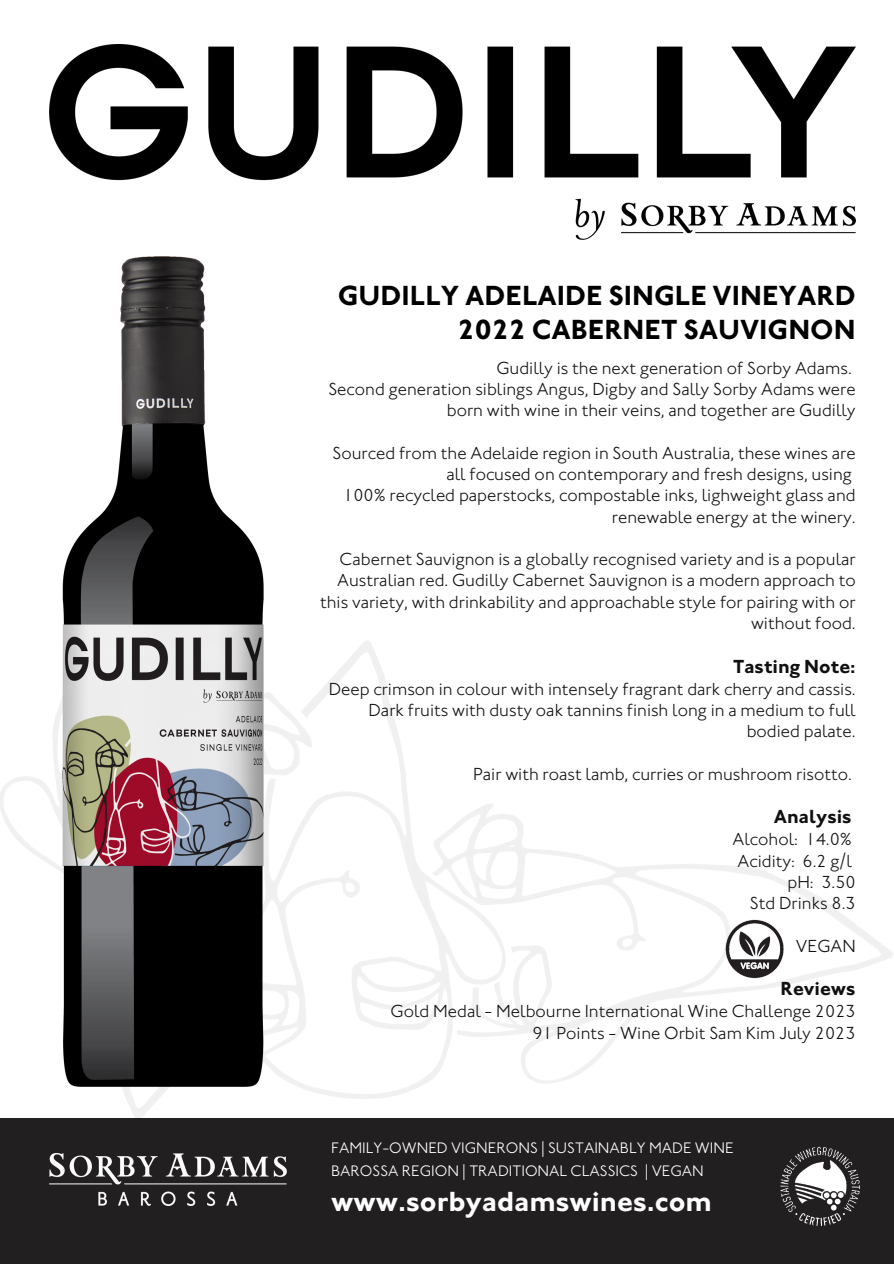
<style>
.page{position:relative;width:894px;height:1264px;background:#fff}
.page>*{position:absolute;margin:0;border:0;box-sizing:border-box;transform-origin:0 0}
.t1{font:700 28.5px/34.3px "Johnston ITC Pro";color:#000;text-align:right}
.t2{font:700 28.5px "Johnston ITC Pro";color:#fff}
.t3{font:700 19.5px "Johnston ITC Pro";color:#101010}
.t4{font:300 18px/21.3px "Johnston ITC Pro";color:#101010;text-align:right}
.t5{font:300 15.75px "Johnston ITC Pro";color:#fff}
</style>
<div class="page">
<div style="left:0;top:1118px;width:893px;height:145px;background:#221f20"></div>
<img style="left:780px;top:1146px;width:80px;height:80px">
<img style="left:0;top:641px;width:893px;height:477px">
<img style="left:18px;top:256px;width:289px;height:830px">
<img style="left:721px;top:914px;width:66px;height:68px">
<img style="left:50px;top:1153px;width:236px;height:52px">
<img style="left:50px;top:44px;width:805px;height:195px">
<p class="t1" style="left:338px;top:283px;width:519px">GUDILLY ADELAIDE SINGLE VINEYARD<br>2022 CABERNET SAUVIGNON</p>
<p class="t4" style="left:496px;top:360px;width:357px">Gudilly is the next generation of Sorby Adams.</p>
<p class="t4" style="left:328px;top:381px;width:528px">Second generation siblings Angus, Digby and Sally Sorby Adams were born with wine in their veins, and together are Gudilly</p>
<p class="t4" style="left:332px;top:445px;width:524px">Sourced from the Adelaide region in South Australia, these wines are all focused on contemporary and fresh designs, using</p>
<p class="t4" style="left:343px;top:487px;width:514px">100% recycled paperstocks, compostable inks, lighweight glass and renewable energy at the winery.</p>
<p class="t4" style="left:320px;top:551px;width:537px">Cabernet Sauvignon is a globally recognised variety and is a popular Australian red. Gudilly Cabernet Sauvignon is a modern approach to this variety, with drinkability and approachable style for pairing with or without food.</p>
<p class="t3" style="left:732px;top:659px;width:124px">Tasting Note:</p>
<p class="t4" style="left:328px;top:681px;width:528px">Deep crimson in colour with intensely fragrant dark cherry and cassis.</p>
<p class="t4" style="left:368px;top:702px;width:488px">Dark fruits with dusty oak tannins finish long in a medium to full bodied palate.</p>
<p class="t4" style="left:473px;top:766px;width:380px">Pair with roast lamb, curries or mushroom risotto.</p>
<p class="t3" style="left:773px;top:810px;width:79px">Analysis</p>
<p class="t4" style="left:732px;top:831px;width:121px">Alcohol: 14.0%</p>
<p class="t4" style="left:737px;top:852px;width:116px">Acidity: 6.2 g/l</p>
<p class="t4" style="left:787px;top:874px;width:70px">pH: 3.50</p>
<p class="t4" style="left:749px;top:895px;width:107px">Std Drinks 8.3</p>
<p class="t4" style="left:795px;top:937px;width:61px">VEGAN</p>
<p class="t3" style="left:780px;top:982px;width:77px">Reviews</p>
<p class="t4" style="left:390px;top:1003px;width:466px">Gold Medal - Melbourne International Wine Challenge 2023</p>
<p class="t4" style="left:532px;top:1024px;width:325px">91 Points - Wine Orbit Sam Kim July 2023</p>
<p class="t5" style="left:331px;top:1141px;width:404px">FAMILY-OWNED VIGNERONS | SUSTAINABLY MADE WINE</p>
<p class="t5" style="left:331px;top:1165px;width:374px">BAROSSA REGION | TRADITIONAL CLASSICS | VEGAN</p>
<p class="t2" style="left:331px;top:1191px;width:382px">www.sorbyadamswines.com</p>
</div>
